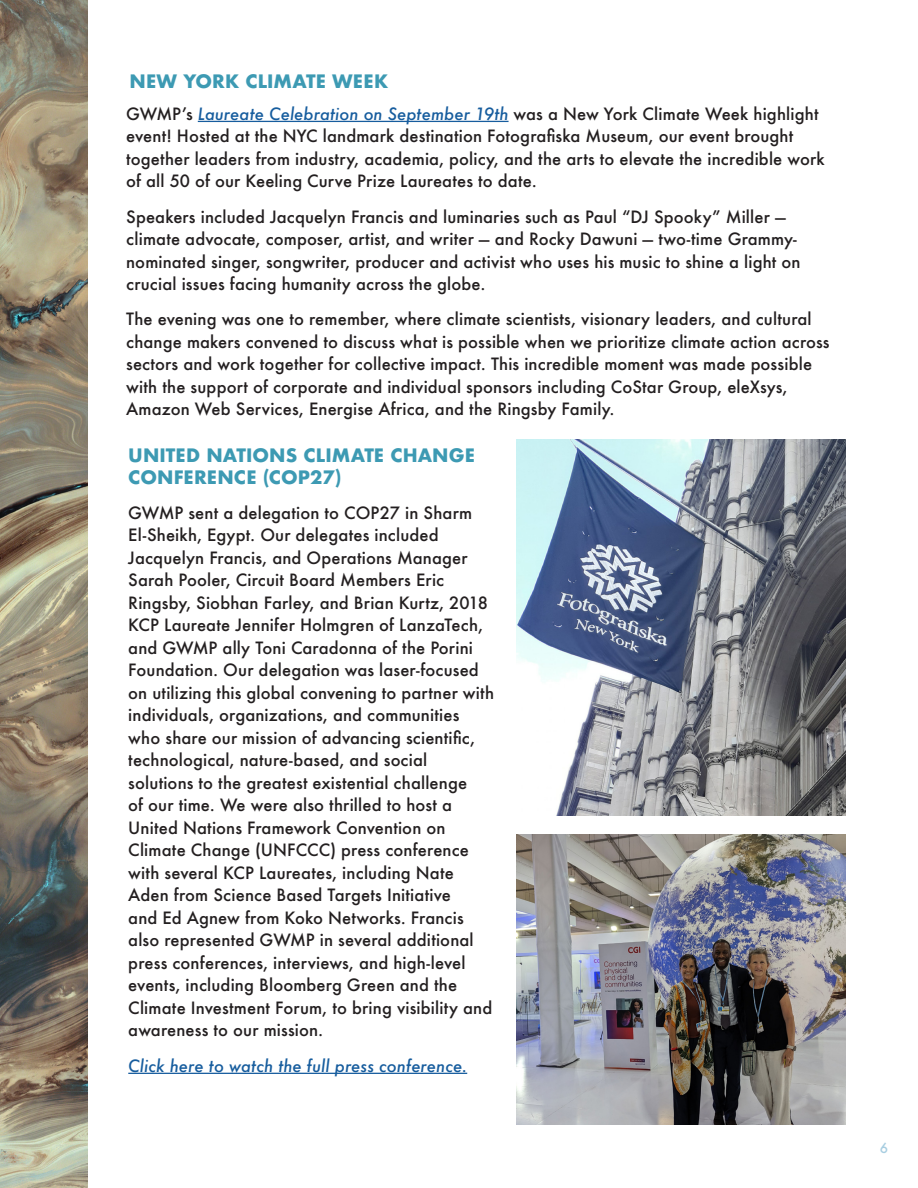
<style>
.page{position:relative;width:918px;height:1188px;background:#fff}
.page>*{position:absolute;margin:0;border:0;box-sizing:border-box;transform-origin:0 0}
._11_Content_black_Ti{font:700 18px/22.5px "Futura";letter-spacing:.005em;color:#3d9ab3}
._12_Content_black_Ti{font:500 16.5px/22.5px "Futura";letter-spacing:.01em;color:#231f20}
._12_Content_black_Ti-2{font:italic 500 16.5px "Futura";letter-spacing:.005em;color:#175d9e}
.t1{font:500 13.5px "Futura";color:#a8cee1}
.s1{font-style:italic;color:#175d9e}
</style>
<div class="page">
<img style="left:0;top:0;width:87px;height:1188px">
<img style="left:516px;top:835px;width:330px;height:289px">
<hr style="left:128px;top:1073px;width:339px;height:1px;background:#175d9e">
<img style="left:516px;top:439px;width:330px;height:376px">
<hr style="left:198px;top:121px;width:311px;height:1px;background:#175d9e">
<p class="_11_Content_black_Ti" style="left:130px;top:70px;width:260px">NEW YORK CLIMATE WEEK</p>
<p class="_12_Content_black_Ti" style="left:126px;top:102px;width:700px">GWMP’s <span class="s1">Laureate Celebration on September 19th</span> was a New York Climate Week highlight event! Hosted at the NYC landmark destination Fotografiska Museum, our event brought together leaders from industry, academia, policy, and the arts to elevate the incredible work of all 50 of our Keeling Curve Prize Laureates to date.</p>
<p class="_12_Content_black_Ti" style="left:126px;top:205px;width:676px">Speakers included Jacquelyn Francis and luminaries such as Paul “DJ Spooky” Miller — climate advocate, composer, artist, and writer — and Rocky Dawuni — two-time Grammy&shy;nominated singer, songwriter, producer and activist who uses his music to shine a light on crucial issues facing humanity across the globe.</p>
<p class="_12_Content_black_Ti" style="left:126px;top:308px;width:705px">The evening was one to remember, where climate scientists, visionary leaders, and cultural change makers convened to discuss what is possible when we prioritize climate action across sectors and work together for collective impact. This incredible moment was made possible with the support of corporate and individual sponsors including CoStar Group, eleXsys, Amazon Web Services, Energise Africa, and the Ringsby Family.</p>
<p class="_11_Content_black_Ti" style="left:128px;top:444px;width:348px">UNITED NATIONS CLIMATE CHANGE<br>CONFERENCE (COP27)</p>
<p class="_12_Content_black_Ti" style="left:128px;top:501px;width:367px">GWMP sent a delegation to COP27 in Sharm El-Sheikh, Egypt. Our delegates included Jacquelyn Francis, and Operations Manager Sarah Pooler, Circuit Board Members Eric Ringsby, Siobhan Farley, and Brian Kurtz, 2018<br>KCP Laureate Jennifer Holmgren of LanzaTech, and GWMP ally Toni Caradonna of the Porini Foundation. Our delegation was laser-focused on utilizing this global convening to partner with individuals, organizations, and communities who share our mission of advancing scientific, technological, nature-based, and social solutions to the greatest existential challenge<br>of our time. We were also thrilled to host a United Nations Framework Convention on Climate Change (UNFCCC) press conference with several KCP Laureates, including Nate Aden from Science Based Targets Initiative<br>and Ed Agnew from Koko Networks. Francis also represented GWMP in several additional press conferences, interviews, and high-level events, including Bloomberg Green and the Climate Investment Forum, to bring visibility and awareness to our mission.</p>
<p class="_12_Content_black_Ti-2" style="left:128px;top:1054px;width:340px">Click here to watch the full press conference.</p>
<p class="t1" style="left:880px;top:1139px;width:10px">6</p>
</div>
